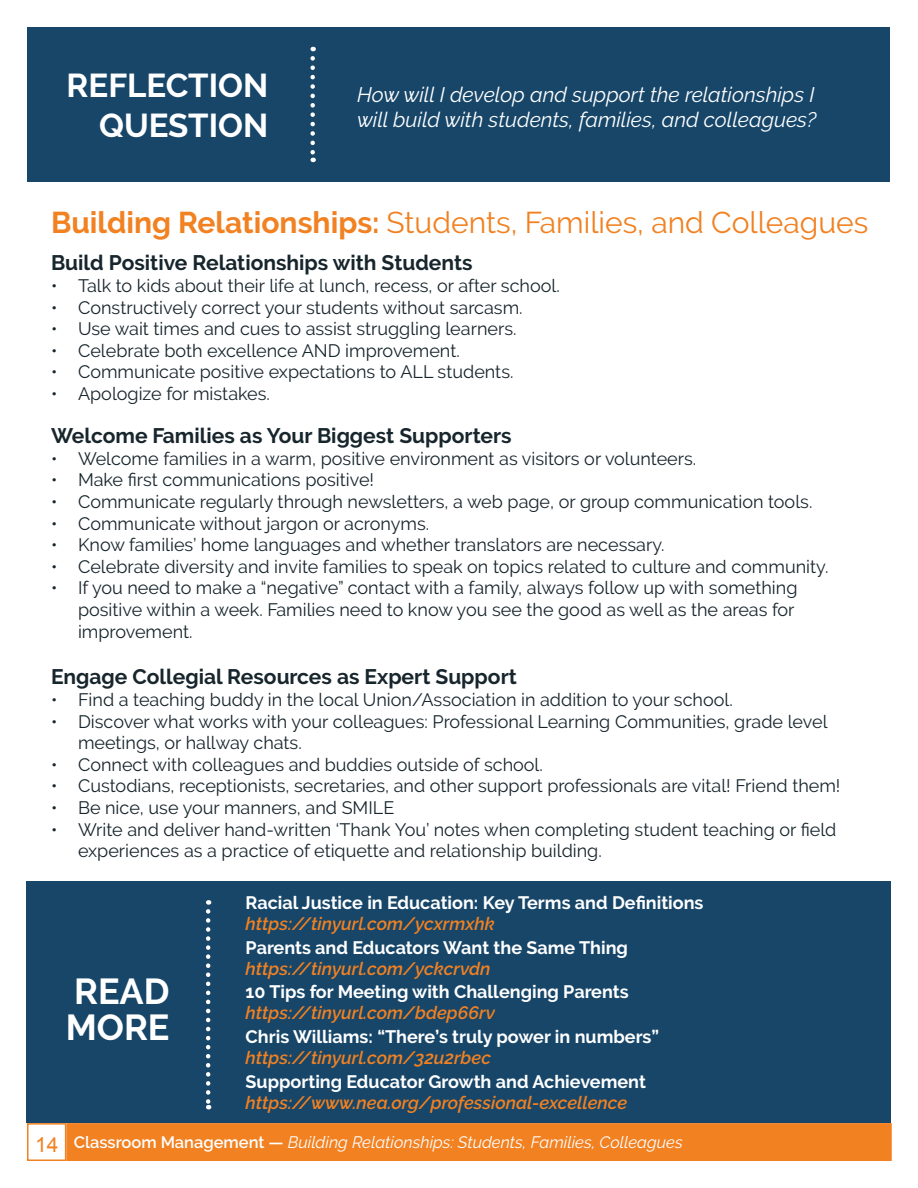
<style>
.page{position:relative;width:918px;height:1188px;background:#fff}
.page>*{position:absolute;margin:0;border:0;box-sizing:border-box;transform-origin:0 0}
.t1{font:700 36px/36px "Raleway";color:#fff}
.t2{font:700 33px/39.6px "Raleway";color:#fff;text-align:right}
.t3{font:30px "Raleway";color:#f18121}
.t4{font:700 21px "Raleway";color:#17252c}
.t5{font:italic 21px/25.2px "Raleway";color:#fff}
.t6{font:20.85px "Arial";color:#f18121}
.t7{font:18px/21.6px "Raleway";color:#17252c}
.t8{font:700 18px "Raleway";color:#fff}
.t9{font:italic 600 18px "Raleway";color:#f18121}
.t10{font:italic 16.5px "Raleway";color:#fff}
.s1{font-weight:700}
.s2{font-weight:600;font-style:normal}
</style>
<div class="page">
<div style="left:27px;top:1123px;width:39px;height:38px;background:#fff;border:2px solid #f18121"></div>
<div style="left:66px;top:1123px;width:826px;height:38px;background:#f18121;border:2px solid #f18121"></div>
<div style="left:27px;top:881px;width:864px;height:242px;background:#174669"></div>
<svg style="left:206px;top:911px;width:4px;height:198px"></svg>
<div style="left:27px;top:27px;width:863px;height:155px;background:#174669"></div>
<svg style="left:310px;top:58px;width:5px;height:104px"></svg>
<h2 class="t2" style="left:67px;top:66px;width:203px">REFLECTION<br>QUESTION</h2>
<p class="t5" style="left:357px;top:82px;width:461px">How will I develop and support the relationships I will build with students, families, and colleagues?</p>
<h3 class="t3" style="left:51px;top:205px;width:819px"><span class="s1">Building Relationships:</span> Students, Families, and Colleagues</h3>
<p class="t4" style="left:51px;top:251px;width:423px">Build Positive Relationships with Students</p>
<p class="t7" style="left:51px;top:275px;width:510px">• Talk to kids about their life at lunch, recess, or after school.</p>
<p class="t7" style="left:51px;top:296px;width:473px">• Constructively correct your students without sarcasm.</p>
<p class="t7" style="left:51px;top:318px;width:467px">• Use wait times and cues to assist struggling learners.</p>
<p class="t7" style="left:51px;top:340px;width:410px">• Celebrate both excellence AND improvement.</p>
<p class="t7" style="left:51px;top:361px;width:464px">• Communicate positive expectations to ALL students.</p>
<p class="t7" style="left:51px;top:383px;width:220px">• Apologize for mistakes.</p>
<p class="t4" style="left:51px;top:424px;width:462px">Welcome Families as Your Biggest Supporters</p>
<p class="t7" style="left:51px;top:448px;width:647px">• Welcome families in a warm, positive environment as visitors or volunteers.</p>
<p class="t7" style="left:51px;top:469px;width:325px">• Make first communications positive!</p>
<p class="t7" style="left:51px;top:491px;width:763px">• Communicate regularly through newsletters, a web page, or group communication tools.</p>
<p class="t7" style="left:51px;top:512px;width:380px">• Communicate without jargon or acronyms.</p>
<p class="t7" style="left:51px;top:534px;width:615px">• Know families’ home languages and whether translators are necessary.</p>
<p class="t7" style="left:51px;top:556px;width:779px">• Celebrate diversity and invite families to speak on topics related to culture and community.</p>
<p class="t7" style="left:78px;top:577px;width:721px;text-indent:-27px">• If you need to make a “negative” contact with a family, always follow up with something positive within a week. Families need to know you see the good as well as the areas for improvement.</p>
<p class="t4" style="left:51px;top:665px;width:467px">Engage Collegial Resources as Expert Support</p>
<p class="t7" style="left:51px;top:689px;width:683px">• Find a teaching buddy in the local Union/Association in addition to your school.</p>
<p class="t7" style="left:78px;top:710px;width:751px;text-indent:-27px">• Discover what works with your colleagues: Professional Learning Communities, grade level meetings, or hallway chats.</p>
<p class="t7" style="left:51px;top:754px;width:493px">• Connect with colleagues and buddies outside of school.</p>
<p class="t7" style="left:51px;top:775px;width:791px">• Custodians, receptionists, secretaries, and other support professionals are vital! Friend them!</p>
<p class="t7" style="left:51px;top:797px;width:345px">• Be nice, use your manners, and SMILE</p>
<p class="t7" style="left:78px;top:818px;width:760px;text-indent:-27px">• Write and deliver hand-written ‘Thank You’ notes when completing student teaching or field experiences as a practice of etiquette and relationship building.</p>
<p class="t6" style="left:35px;top:1131px;width:25px">14</p>
<h1 class="t1" style="left:66px;top:973px;width:105px">READ<br>MORE</h1>
<p class="t8" style="left:246px;top:892px;width:459px">Racial Justice in Education: Key Terms and Definitions</p>
<p class="t9" style="left:246px;top:913px;width:251px">https://tinyurl.com/ycxrmxhk</p>
<p class="t8" style="left:246px;top:937px;width:384px">Parents and Educators Want the Same Thing</p>
<p class="t9" style="left:246px;top:958px;width:247px">https://tinyurl.com/yckcrvdn</p>
<p class="t8" style="left:246px;top:982px;width:385px">10 Tips for Meeting with Challenging Parents</p>
<p class="t9" style="left:246px;top:1003px;width:251px">https://tinyurl.com/bdep66rv</p>
<p class="t8" style="left:246px;top:1027px;width:415px">Chris Williams: “There’s truly power in numbers”</p>
<p class="t9" style="left:246px;top:1047px;width:247px">https://tinyurl.com/32u2rbec</p>
<p class="t8" style="left:246px;top:1071px;width:402px">Supporting Educator Growth and Achievement</p>
<p class="t9" style="left:246px;top:1092px;width:383px">https://www.nea.org/professional-excellence</p>
<p class="t10" style="left:74px;top:1133px;width:611px"><span class="s2">Classroom Management —</span> Building Relationships: Students, Families, Colleagues</p>
</div>
